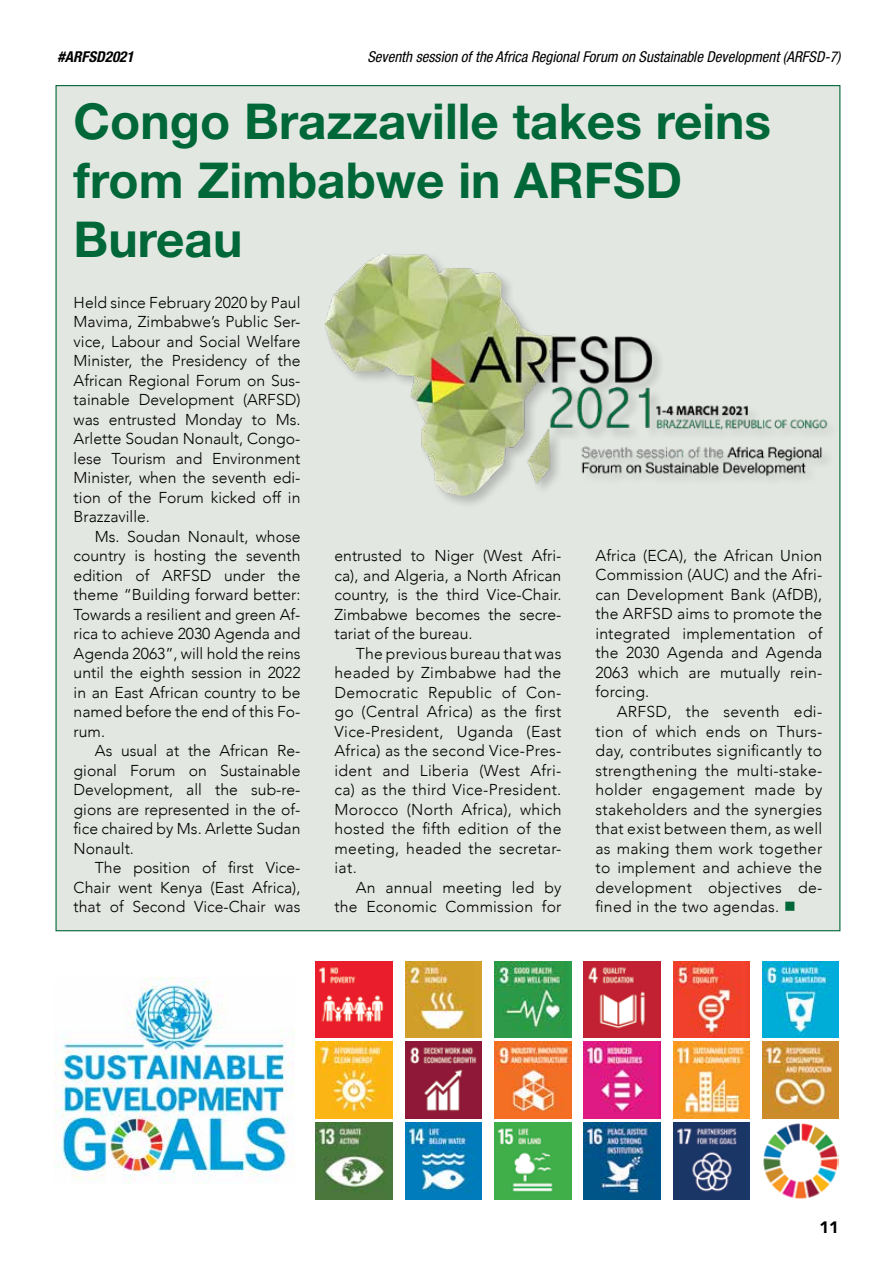
<style>
.page{position:relative;width:893px;height:1263px;background:#fff}
.page>*{position:absolute;margin:0;border:0;box-sizing:border-box;transform-origin:0 0}
.t1{font:700 49.5px/59.4px "Helvetica Neue LT Std";color:#006838}
.t2{font:900 16.5px "Avenir";color:#000}
.t3{font:300 15.75px/19.5px "Avenir";color:#000;text-align:justify}
.t4{font:italic condensed 15px "Helvetica Neue LT Std";color:#000}
.t5{font:italic 700 condensed 15px "Helvetica Neue LT Std";color:#000}
.s1{color:#006838}
</style>
<div class="page">
<div style="left:56px;top:86px;width:784px;height:845px;background:#e3e7e2"></div>
<img style="left:324px;top:254px;width:504px;height:242px">
<img style="left:54px;top:977px;width:240px;height:206px">
<img style="left:316px;top:961px;width:76px;height:77px">
<img style="left:316px;top:1042px;width:76px;height:76px">
<img style="left:316px;top:1123px;width:76px;height:76px">
<img style="left:405px;top:961px;width:77px;height:77px">
<img style="left:405px;top:1042px;width:77px;height:76px">
<img style="left:405px;top:1123px;width:77px;height:76px">
<img style="left:495px;top:961px;width:76px;height:77px">
<img style="left:495px;top:1042px;width:76px;height:76px">
<img style="left:495px;top:1123px;width:76px;height:76px">
<img style="left:584px;top:961px;width:76px;height:77px">
<img style="left:584px;top:1042px;width:76px;height:76px">
<img style="left:584px;top:1123px;width:76px;height:76px">
<img style="left:673px;top:961px;width:77px;height:77px">
<img style="left:673px;top:1042px;width:77px;height:76px">
<img style="left:673px;top:1123px;width:77px;height:76px">
<img style="left:762px;top:961px;width:77px;height:77px">
<img style="left:762px;top:1042px;width:77px;height:76px">
<img style="left:763px;top:1123px;width:76px;height:76px">
<p class="t5" style="left:58px;top:47px;width:78px">#ARFSD2021</p>
<p class="t4" style="left:367px;top:48px;width:475px">Seventh session of the Africa Regional Forum on Sustainable Development (ARFSD-7)</p>
<h1 class="t1" style="left:74px;top:90px;width:699px">Congo Brazzaville takes reins from Zimbabwe in ARFSD<br>Bureau</h1>
<p class="t3" style="left:74px;top:292px;width:228px">Held since February 2020 by Paul Mavima, Zimbabwe’s Public Ser&shy;vice, Labour and Social Welfare Minister, the Presidency of the African Regional Forum on Sus&shy;tainable Development (ARFSD) was entrusted Monday to Ms.<br>Arlette Soudan Nonault, Congo&shy;lese Tourism and Environment Minister, when the seventh edi&shy;tion of the Forum kicked off in Brazzaville.</p>
<p class="t3" style="left:74px;top:526px;width:228px;text-indent:21px">Ms. Soudan Nonault, whose country is hosting the seventh edition of ARFSD under the theme “Building forward better:<br>Towards a resilient and green Af&shy;rica to achieve 2030 Agenda and Agenda 2063”, will hold the reins until the eighth session in 2022 in an East African country to be named before the end of this Fo&shy;rum.</p>
<p class="t3" style="left:74px;top:741px;width:228px;text-indent:21px">As usual at the African Re&shy;gional Forum on Sustainable Development, all the sub-re&shy;gions are represented in the of&shy;fice chaired by Ms. Arlette Sudan Nonault.</p>
<p class="t3" style="left:74px;top:858px;width:228px;text-indent:21px">The position of first Vice-Chair went Kenya (East Africa), that of Second Vice-Chair was</p>
<p class="t3" style="left:595px;top:546px;width:228px">Africa (ECA), the African Union Commission (AUC) and the Afri&shy;can Development Bank (AfDB), the ARFSD aims to promote the integrated implementation of the 2030 Agenda and Agenda 2063 which are mutually rein&shy;forcing.</p>
<p class="t3" style="left:595px;top:702px;width:228px;text-indent:21px">ARFSD, the seventh edi&shy;tion of which ends on Thurs&shy;day, contributes significantly to strengthening the multi-stake&shy;holder engagement made by stakeholders and the synergies that exist between them, as well as making them work together to implement and achieve the development objectives de&shy;fined in the two agendas. <span class="s1">■</span></p>
<p class="t3" style="left:335px;top:546px;width:228px">entrusted to Niger (West Afri&shy;ca), and Algeria, a North African country, is the third Vice-Chair.<br>Zimbabwe becomes the secre&shy;tariat of the bureau.</p>
<p class="t3" style="left:335px;top:643px;width:228px;text-indent:21px">The previous bureau that was headed by Zimbabwe had the Democratic Republic of Con&shy;go (Central Africa) as the first Vice-President, Uganda (East Africa) as the second Vice-Pres&shy;ident and Liberia (West Afri&shy;ca) as the third Vice-President.<br>Morocco (North Africa), which hosted the fifth edition of the meeting, headed the secretar&shy;iat.</p>
<p class="t3" style="left:335px;top:877px;width:228px;text-align:right">An annual meeting led by the Economic Commission for</p>
<p class="t2" style="left:819px;top:1213px;width:21px">11</p>
</div>
